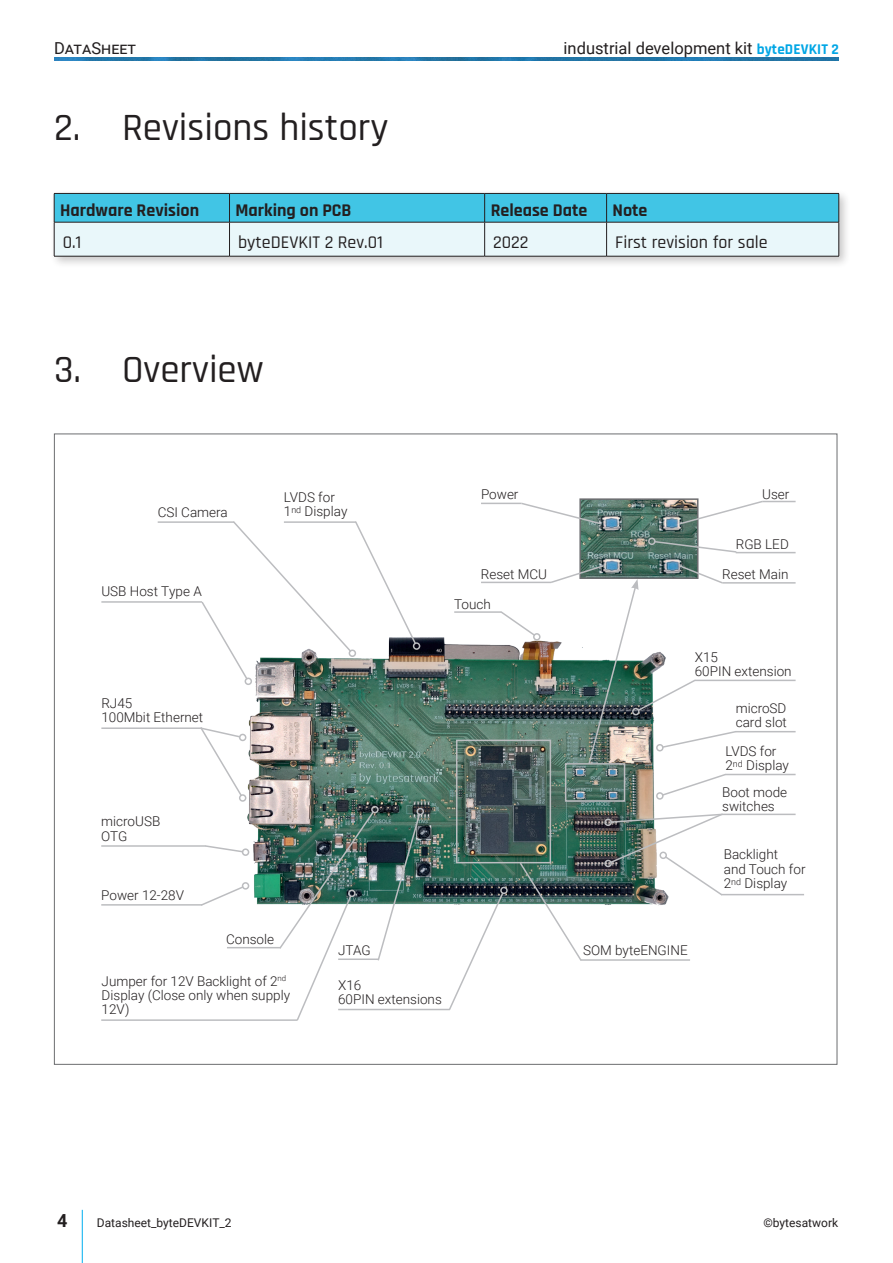
<style>
.page{position:relative;width:893px;height:1263px;background:#fff}
.page>*{position:absolute;margin:0;border:0;box-sizing:border-box;transform-origin:0 0}
.t1{font:500 39px "Rajdhani";color:#231f20}
.t2{font:500 18px "Rajdhani";color:#231f20}
.t3{font:700 18px "Rajdhani";color:#231f20}
.t4{font:700 18px "Roboto";color:#231f20}
.t5{font:16.5px "Roboto";color:#231f20}
.t6{font:300 13.5px/14.2px "Roboto";color:#231f20}
.t7{font:12px "Roboto";color:#231f20}
.s1{font-family:"Rajdhani";font-weight:700;font-size:15px;color:#00a6e5}
</style>
<div class="page">
<img style="left:54px;top:58px;width:785px;height:2px">
<hr style="left:82px;top:1210px;width:1px;height:53px;background:#00aeef">
<div style="left:50px;top:189px;width:801px;height:80px;background:#231f20;opacity:.25"></div>
<hr style="left:54px;top:256px;width:176px;height:1px;background:#231f20">
<hr style="left:230px;top:256px;width:255px;height:1px;background:#231f20">
<hr style="left:485px;top:256px;width:122px;height:1px;background:#231f20">
<hr style="left:607px;top:256px;width:232px;height:1px;background:#231f20">
<svg style="left:54px;top:193px;width:785px;height:63px;background:#98dae9"></svg>
<hr style="left:54px;top:222px;width:176px;height:1px;background:#231f20">
<hr style="left:230px;top:222px;width:255px;height:1px;background:#231f20">
<hr style="left:485px;top:222px;width:122px;height:1px;background:#231f20">
<hr style="left:607px;top:222px;width:232px;height:1px;background:#231f20">
<hr style="left:101px;top:845px;width:105px;height:2px;background:#bcbdc0">
<img style="left:242px;top:637px;width:427px;height:269px">
<div style="left:565px;top:763px;width:60px;height:39px;border:2px solid #bcbdc0"></div>
<img style="left:582px;top:501px;width:113px;height:63px">
<div style="left:579px;top:498px;width:119px;height:81px;border:2px solid #6c6d70"></div>
<div style="left:245px;top:677px;width:7px;height:8px;border:2px solid #bcbdc0;border-radius:50%"></div>
<hr style="left:101px;top:601px;width:101px;height:2px;background:#bcbdc0">
<hr style="left:101px;top:727px;width:101px;height:2px;background:#bcbdc0">
<div style="left:239px;top:734px;width:7px;height:7px;border:2px solid #bcbdc0;border-radius:50%"></div>
<svg style="left:199px;top:726px;width:44px;height:70px"></svg>
<div style="left:239px;top:794px;width:7px;height:8px;border:2px solid #bcbdc0;border-radius:50%"></div>
<svg style="left:204px;top:844px;width:40px;height:9px"></svg>
<div style="left:242px;top:848px;width:7px;height:8px;border:2px solid #bcbdc0;border-radius:50%"></div>
<hr style="left:101px;top:904px;width:101px;height:2px;background:#bcbdc0">
<svg style="left:200px;top:885px;width:45px;height:21px"></svg>
<div style="left:242px;top:882px;width:7px;height:8px;border:2px solid #bcbdc0;border-radius:50%"></div>
<hr style="left:227px;top:947px;width:54px;height:1px;background:#bcbdc0">
<div style="left:371px;top:806px;width:8px;height:7px;border:2px solid #bcbdc0;border-radius:50%"></div>
<div style="left:416px;top:808px;width:8px;height:7px;border:2px solid #bcbdc0;border-radius:50%"></div>
<hr style="left:338px;top:1009px;width:112px;height:1px;background:#bcbdc0">
<svg style="left:448px;top:891px;width:57px;height:120px"></svg>
<div style="left:500px;top:887px;width:8px;height:7px;border:2px solid #bcbdc0;border-radius:50%"></div>
<hr style="left:580px;top:959px;width:110px;height:2px;background:#bcbdc0">
<svg style="left:518px;top:861px;width:65px;height:100px"></svg>
<div style="left:456px;top:740px;width:95px;height:123px;border:2px solid #bcbdc0"></div>
<hr style="left:736px;top:731px;width:60px;height:1px;background:#bcbdc0">
<hr style="left:725px;top:774px;width:71px;height:1px;background:#bcbdc0">
<hr style="left:722px;top:814px;width:74px;height:1px;background:#bcbdc0">
<hr style="left:721px;top:894px;width:83px;height:1px;background:#bcbdc0">
<hr style="left:695px;top:680px;width:101px;height:1px;background:#bcbdc0">
<svg style="left:661px;top:773px;width:66px;height:24px"></svg>
<div style="left:656px;top:792px;width:8px;height:8px;border:2px solid #bcbdc0;border-radius:50%"></div>
<div style="left:604px;top:818px;width:8px;height:8px;border:2px solid #bcbdc0;border-radius:50%"></div>
<div style="left:604px;top:860px;width:8px;height:7px;border:2px solid #bcbdc0;border-radius:50%"></div>
<img style="left:609px;top:812px;width:115px;height:85px">
<div style="left:659px;top:851px;width:8px;height:8px;border:2px solid #bcbdc0;border-radius:50%"></div>
<hr style="left:762px;top:501px;width:34px;height:1px;background:#bcbdc0">
<hr style="left:736px;top:552px;width:60px;height:1px;background:#bcbdc0">
<hr style="left:722px;top:582px;width:74px;height:2px;background:#bcbdc0">
<hr style="left:481px;top:503px;width:40px;height:1px;background:#bcbdc0">
<hr style="left:481px;top:582px;width:70px;height:1px;background:#bcbdc0">
<svg style="left:520px;top:502px;width:83px;height:24px"></svg>
<img style="left:549px;top:564px;width:188px;height:202px">
<svg style="left:653px;top:540px;width:84px;height:13px"></svg>
<div style="left:648px;top:537px;width:8px;height:8px;border:2px solid #bcbdc0;border-radius:50%"></div>
<svg style="left:677px;top:500px;width:87px;height:26px"></svg>
<svg style="left:278px;top:810px;width:143px;height:211px"></svg>
<div style="left:348px;top:890px;width:8px;height:7px;border:2px solid #bcbdc0;border-radius:50%"></div>
<hr style="left:101px;top:1019px;width:196px;height:2px;background:#bcbdc0">
<hr style="left:158px;top:521px;width:76px;height:2px;background:#bcbdc0">
<svg style="left:200px;top:521px;width:217px;height:160px"></svg>
<div style="left:413px;top:642px;width:7px;height:8px;border:2px solid #bcbdc0;border-radius:50%"></div>
<hr style="left:454px;top:611px;width:47px;height:2px;background:#bcbdc0">
<svg style="left:499px;top:611px;width:36px;height:24px"></svg>
<div style="left:533px;top:633px;width:8px;height:8px;border:2px solid #bcbdc0;border-radius:50%"></div>
<p class="t5" style="left:54px;top:37px;width:84px">DataSheet</p>
<p class="t5" style="left:564px;top:37px;width:277px">industrial development kit <span class="s1">byteDEVKIT 2</span></p>
<h1 class="t1" style="left:54px;top:105px;width:336px">2. Revisions history</h1>
<h2 class="t3" style="left:60px;top:199px;width:140px">Hardware Revision</h2>
<h2 class="t3" style="left:236px;top:199px;width:118px">Marking on PCB</h2>
<h2 class="t3" style="left:491px;top:199px;width:98px">Release Date</h2>
<h2 class="t3" style="left:613px;top:199px;width:36px">Note</h2>
<h2 class="t2" style="left:63px;top:231px;width:20px">0.1</h2>
<h2 class="t2" style="left:238px;top:231px;width:146px">byteDEVKIT 2 Rev.01</h2>
<h2 class="t2" style="left:493px;top:231px;width:37px">2022</h2>
<h2 class="t2" style="left:615px;top:231px;width:154px">First revision for sale</h2>
<h1 class="t1" style="left:54px;top:347px;width:211px">3. Overview</h1>
<p class="t6" style="left:158px;top:504px;width:72px">CSI Camera</p>
<p class="t6" style="left:101px;top:584px;width:102px">USB Host Type A</p>
<p class="t6" style="left:101px;top:695px;width:103px">RJ45<br>100Mbit Ethernet</p>
<p class="t6" style="left:284px;top:489px;width:65px">LVDS for<br>1<sup>nd</sup> Display</p>
<p class="t6" style="left:481px;top:487px;width:39px">Power</p>
<p class="t6" style="left:481px;top:567px;width:68px">Reset MCU</p>
<p class="t6" style="left:454px;top:597px;width:38px">Touch</p>
<p class="t6" style="left:101px;top:814px;width:61px">microUSB<br>OTG</p>
<p class="t6" style="left:101px;top:887px;width:84px">Power 12-28V</p>
<p class="t6" style="left:226px;top:931px;width:50px">Console</p>
<p class="t6" style="left:102px;top:973px;width:190px">Jumper for 12V Backlight of 2<sup>nd<br></sup>Display (Close only when supply<br>12V)</p>
<p class="t6" style="left:338px;top:943px;width:34px">JTAG</p>
<p class="t6" style="left:338px;top:977px;width:105px">X16<br>60PIN extensions</p>
<p class="t6" style="left:762px;top:487px;width:29px">User</p>
<p class="t6" style="left:736px;top:537px;width:55px">RGB LED</p>
<p class="t6" style="left:722px;top:567px;width:68px">Reset Main</p>
<p class="t6" style="left:695px;top:649px;width:98px">X15<br>60PIN extension</p>
<p class="t6" style="left:736px;top:700px;width:53px">microSD card slot</p>
<p class="t6" style="left:725px;top:743px;width:65px">LVDS for<br>2<sup>nd</sup> Display</p>
<p class="t6" style="left:722px;top:784px;width:67px">Boot mode switches</p>
<p class="t6" style="left:583px;top:942px;width:106px">SOM byteENGINE</p>
<p class="t6" style="left:724px;top:847px;width:83px">Backlight<br>and Touch for<br>2<sup>nd</sup> Display</p>
<h2 class="t4" style="left:57px;top:1208px;width:12px">4</h2>
<p class="t7" style="left:97px;top:1214px;width:136px">Datasheet_byteDEVKIT_2</p>
<p class="t7" style="left:763px;top:1214px;width:76px">©bytesatwork</p>
</div>
